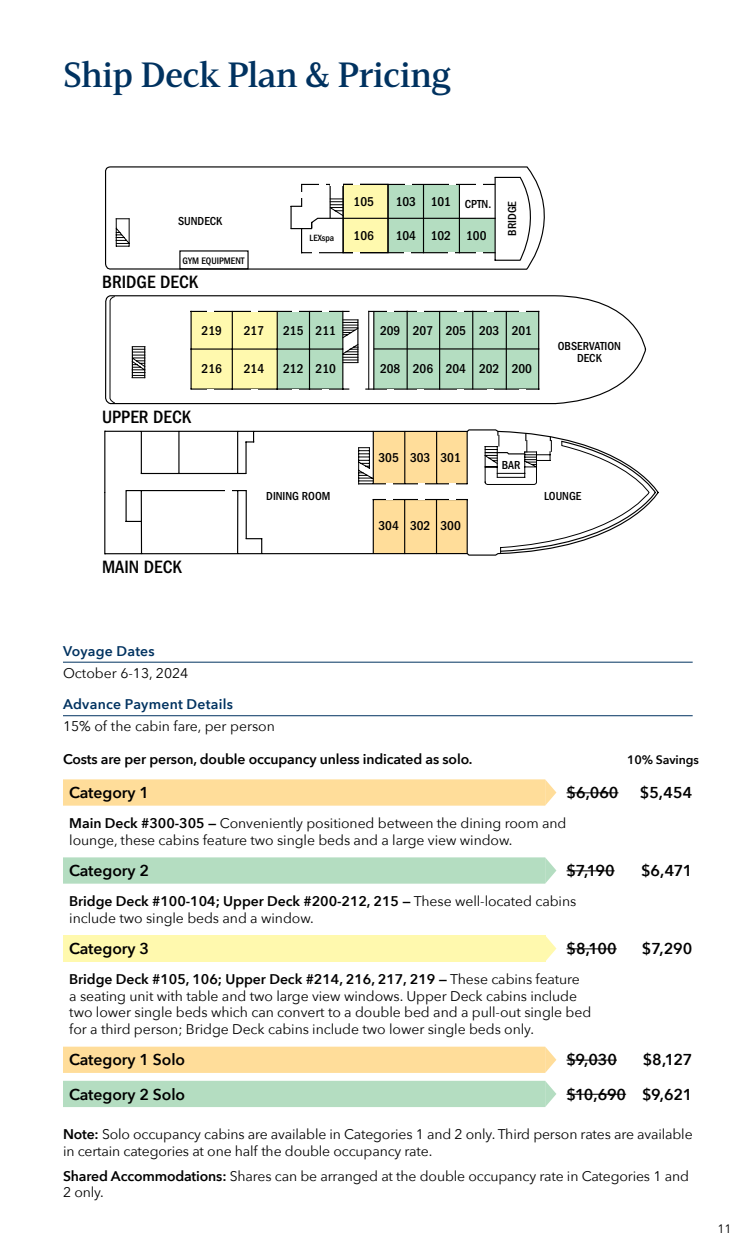
<style>
.page{position:relative;width:756px;height:1260px;background:#fff}
.page>*{position:absolute;margin:0;border:0;box-sizing:border-box;transform-origin:0 0}
.t1{font:35px "Mandrelex Nor Dem";letter-spacing:-.02em;color:#003260}
.t2{font:500 condensed 18.55px "Franklin Gothic";color:#000}
.t3{font:600 15.75px "Avenir Next";letter-spacing:-.005em;color:#000}
.t4{font:14px/16.6px "Avenir Next";letter-spacing:-.005em;color:#000}
.t5{font:600 14px "Avenir Next";letter-spacing:-.01em;color:#000}
.t6{font:600 14px "Avenir Next";letter-spacing:.02em;color:#003260}
.t7{font:500 condensed 13.3px "Franklin Gothic";color:#000}
.t8{font:600 12.25px "Avenir Next";letter-spacing:-.01em;color:#000}
.t9{font:12.25px "Avenir Next";color:#000}
.t10{font:500 condensed 12.08px/12.1px "Franklin Gothic";color:#000;text-align:center}
.t11{font:500 condensed 9.8px "Franklin Gothic";color:#000}
.t12{font:500 condensed 9.45px "Franklin Gothic";color:#000}
.s1{font-weight:600}
</style>
<div class="page">
<svg style="left:105px;top:166px;width:542px;height:239px"></svg>
<svg style="left:109px;top:296px;width:6px;height:108px"></svg>
<svg style="left:131px;top:346px;width:15px;height:32px"></svg>
<hr style="left:374px;top:348px;width:165px;height:2px;background:#000">
<hr style="left:191px;top:348px;width:152px;height:2px;background:#000">
<hr style="left:191px;top:311px;width:158px;height:1px;background:#000">
<hr style="left:191px;top:388px;width:158px;height:2px;background:#000">
<hr style="left:191px;top:311px;width:1px;height:78px;background:#000">
<hr style="left:232px;top:312px;width:1px;height:77px;background:#000">
<hr style="left:277px;top:312px;width:1px;height:77px;background:#000">
<hr style="left:309px;top:312px;width:1px;height:77px;background:#000">
<hr style="left:342px;top:311px;width:1px;height:78px;background:#000">
<hr style="left:369px;top:311px;width:170px;height:1px;background:#000">
<hr style="left:366px;top:389px;width:173px;height:1px;background:#000">
<hr style="left:538px;top:311px;width:1px;height:78px;background:#000">
<hr style="left:368px;top:311px;width:1px;height:78px;background:#000">
<hr style="left:373px;top:312px;width:1px;height:77px;background:#000">
<hr style="left:407px;top:311px;width:1px;height:78px;background:#000">
<hr style="left:439px;top:312px;width:1px;height:77px;background:#000">
<hr style="left:472px;top:311px;width:1px;height:78px;background:#000">
<hr style="left:506px;top:312px;width:1px;height:77px;background:#000">
<svg style="left:342px;top:319px;width:17px;height:44px"></svg>
<svg style="left:168px;top:309px;width:6px;height:6px"></svg>
<svg style="left:208px;top:306px;width:6px;height:6px"></svg>
<svg style="left:208px;top:389px;width:6px;height:6px"></svg>
<div style="left:251px;top:306px;width:7px;height:6px;background:#fff"></div>
<svg style="left:252px;top:389px;width:6px;height:6px"></svg>
<svg style="left:293px;top:306px;width:6px;height:6px"></svg>
<svg style="left:293px;top:389px;width:6px;height:6px"></svg>
<svg style="left:322px;top:306px;width:6px;height:6px"></svg>
<div style="left:322px;top:389px;width:7px;height:6px;background:#fff"></div>
<div style="left:387px;top:306px;width:7px;height:6px;background:#fff"></div>
<svg style="left:387px;top:389px;width:7px;height:5px"></svg>
<div style="left:417px;top:306px;width:7px;height:6px;background:#fff"></div>
<svg style="left:417px;top:389px;width:7px;height:5px"></svg>
<div style="left:457px;top:306px;width:7px;height:6px;background:#fff"></div>
<div style="left:457px;top:389px;width:7px;height:6px;background:#fff"></div>
<svg style="left:487px;top:306px;width:6px;height:6px"></svg>
<svg style="left:487px;top:389px;width:6px;height:6px"></svg>
<div style="left:519px;top:306px;width:7px;height:6px;background:#fff"></div>
<svg style="left:520px;top:389px;width:6px;height:6px"></svg>
<svg style="left:104px;top:429px;width:555px;height:127px"></svg>
<svg style="left:358px;top:447px;width:16px;height:38px"></svg>
<hr style="left:373px;top:499px;width:94px;height:1px;background:#000">
<hr style="left:373px;top:500px;width:1px;height:53px;background:#000">
<hr style="left:404px;top:500px;width:1px;height:53px;background:#000">
<hr style="left:436px;top:500px;width:1px;height:53px;background:#000">
<hr style="left:467px;top:500px;width:1px;height:53px;background:#000">
<svg style="left:484px;top:432px;width:172px;height:122px"></svg>
<svg style="left:225px;top:488px;width:6px;height:6px"></svg>
<svg style="left:387px;top:483px;width:6px;height:6px"></svg>
<div style="left:386px;top:494px;width:7px;height:6px;background:#fff"></div>
<svg style="left:418px;top:483px;width:6px;height:17px"></svg>
<div style="left:449px;top:483px;width:7px;height:6px;background:#fff"></div>
<div style="left:449px;top:494px;width:7px;height:6px;background:#fff"></div>
<svg style="left:116px;top:218px;width:13px;height:1px"></svg>
<svg style="left:290px;top:176px;width:253px;height:85px"></svg>
<div style="left:179px;top:250px;width:70px;height:19px;border:1px solid #000"></div>
<hr style="left:63px;top:662px;width:630px;height:1px;background:#003260">
<hr style="left:63px;top:715px;width:630px;height:1px;background:#003260">
<svg style="left:63px;top:779px;width:482px;height:27px;background:#ffdd9c"></svg>
<svg style="left:63px;top:857px;width:482px;height:250px"></svg>
<div style="left:63px;top:935px;width:482px;height:27px;background:#fff9ae"></div>
<svg style="left:545px;top:779px;width:11px;height:27px"></svg>
<hr style="left:567px;top:792px;width:52px;height:1px;background:#000">
<svg style="left:545px;top:857px;width:11px;height:27px"></svg>
<hr style="left:567px;top:870px;width:48px;height:1px;background:#000">
<svg style="left:545px;top:935px;width:11px;height:27px"></svg>
<hr style="left:567px;top:948px;width:50px;height:1px;background:#000">
<svg style="left:545px;top:1047px;width:11px;height:26px"></svg>
<hr style="left:567px;top:1060px;width:50px;height:1px;background:#000">
<svg style="left:545px;top:1081px;width:11px;height:26px"></svg>
<hr style="left:567px;top:1094px;width:59px;height:1px;background:#000">
<h1 class="t1" style="left:63px;top:55px;width:390px">Ship Deck Plan &amp; Pricing</h1>
<p class="t10" style="left:178px;top:215px;width:46px">SUNDECK</p>
<p class="t11" style="left:183px;top:255px;width:63px">GYM EQUIPMENT</p>
<h2 class="t2" style="left:102px;top:272px;width:98px">BRIDGE DECK</h2>
<p class="t7" style="left:202px;top:323px;width:22px">219</p>
<p class="t7" style="left:244px;top:323px;width:22px">217</p>
<p class="t7" style="left:202px;top:361px;width:22px">216</p>
<p class="t7" style="left:244px;top:361px;width:22px">214</p>
<p class="t7" style="left:354px;top:194px;width:22px">105</p>
<p class="t7" style="left:396px;top:194px;width:22px">103</p>
<p class="t7" style="left:396px;top:228px;width:22px">104</p>
<p class="t12" style="left:310px;top:232px;width:26px">LEXspa</p>
<p class="t7" style="left:354px;top:228px;width:22px">106</p>
<p class="t7" style="left:431px;top:194px;width:22px">101</p>
<p class="t7" style="left:431px;top:228px;width:57px">102 100</p>
<p class="t10" style="left:465px;top:198px;width:28px">CPTN.</p>
<p class="t10" style="left:506px;top:236px;width:36px;rotate:-90deg">BRIDGE</p>
<p class="t7" style="left:283px;top:323px;width:54px">215 211</p>
<p class="t7" style="left:283px;top:361px;width:54px">212 210</p>
<p class="t7" style="left:380px;top:361px;width:154px">208 206 204 202 200</p>
<p class="t7" style="left:380px;top:323px;width:154px">209 207 205 203 201</p>
<p class="t10" style="left:558px;top:340px;width:65px">OBSERVATION<br>DECK</p>
<h2 class="t2" style="left:102px;top:406px;width:91px">UPPER DECK</h2>
<h2 class="t2" style="left:102px;top:556px;width:81px">MAIN DECK</h2>
<p class="t10" style="left:266px;top:490px;width:66px">DINING ROOM</p>
<p class="t7" style="left:378px;top:450px;width:84px">305 303 301</p>
<p class="t7" style="left:378px;top:518px;width:84px">304 302 300</p>
<p class="t10" style="left:502px;top:459px;width:20px">BAR</p>
<p class="t10" style="left:544px;top:490px;width:39px">LOUNGE</p>
<p class="t6" style="left:63px;top:639px;width:93px">Voyage Dates</p>
<p class="t4" style="left:63px;top:664px;width:127px">October 6-13, 2024</p>
<p class="t6" style="left:63px;top:692px;width:172px">Advance Payment Details</p>
<p class="t4" style="left:63px;top:717px;width:213px">15% of the cabin fare, per person</p>
<p class="t5" style="left:63px;top:747px;width:411px">Costs are per person, double occupancy unless indicated as solo.</p>
<p class="t3" style="left:69px;top:779px;width:81px">Category 1</p>
<p class="t3" style="left:567px;top:779px;width:54px">$6,060</p>
<p class="t3" style="left:640px;top:779px;width:54px">$5,454</p>
<p class="t4" style="left:69px;top:814px;width:499px"><span class="s1">Main Deck #300-305 —</span> Conveniently positioned between the dining room and lounge, these cabins feature two single beds and a large view window.</p>
<p class="t3" style="left:69px;top:857px;width:81px">Category 2</p>
<p class="t3" style="left:567px;top:857px;width:50px">$7,190</p>
<p class="t3" style="left:641px;top:857px;width:53px">$6,471</p>
<p class="t4" style="left:69px;top:892px;width:508px"><span class="s1">Bridge Deck #100-104; Upper Deck #200-212, 215 —</span> These well-located cabins include two single beds and a window.</p>
<p class="t3" style="left:69px;top:935px;width:81px">Category 3</p>
<p class="t3" style="left:567px;top:935px;width:52px">$8,100</p>
<p class="t3" style="left:642px;top:935px;width:52px">$7,290</p>
<p class="t4" style="left:69px;top:970px;width:524px"><span class="s1">Bridge Deck #105, 106; Upper Deck #214, 216, 217, 219 —</span> These cabins feature<br>a seating unit with table and two large view windows. Upper Deck cabins include two lower single beds which can convert to a double bed and a pull-out single bed for a third person; Bridge Deck cabins include two lower single beds only.</p>
<p class="t3" style="left:69px;top:1046px;width:117px">Category 1 Solo</p>
<p class="t3" style="left:567px;top:1046px;width:52px">$9,030</p>
<p class="t3" style="left:643px;top:1046px;width:51px">$8,127</p>
<p class="t3" style="left:69px;top:1081px;width:117px">Category 2 Solo</p>
<p class="t3" style="left:567px;top:1081px;width:127px">$10,690 $9,621</p>
<p class="t4" style="left:63px;top:1126px;width:631px"><span class="s1">Note:</span> Solo occupancy cabins are available in Categories 1 and 2 only. Third person rates are available in certain categories at one half the double occupancy rate.</p>
<p class="t4" style="left:63px;top:1167px;width:628px"><span class="s1">Shared Accommodations:</span> Shares can be arranged at the double occupancy rate in Categories 1 and<br>2 only.</p>
<p class="t8" style="left:627px;top:749px;width:73px">10% Savings</p>
<p class="t9" style="left:717px;top:1218px;width:16px">11</p>
</div>
